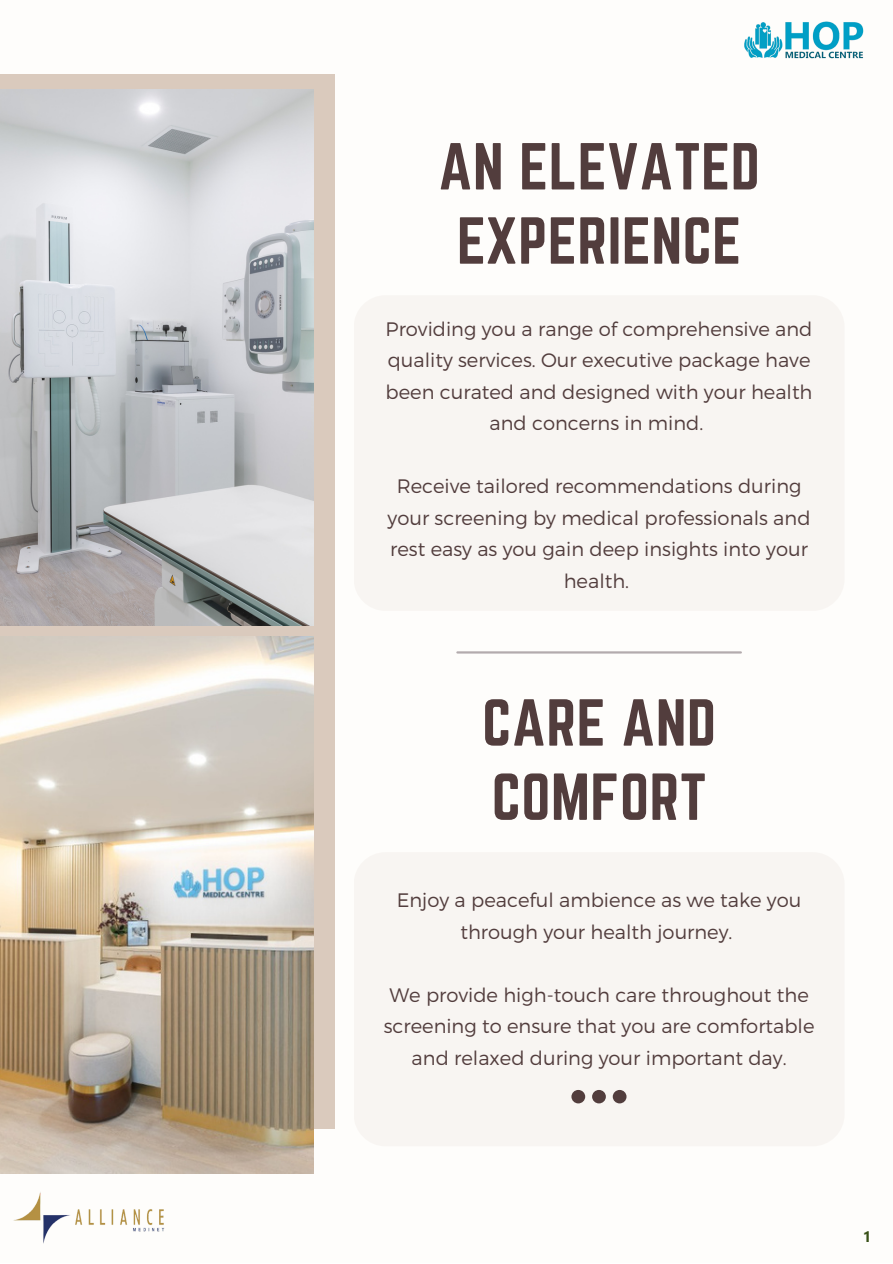
<style>
.page{position:relative;width:893px;height:1264px;background:#fff}
.page>*{position:absolute;margin:0;border:0;box-sizing:border-box;transform-origin:0 0}
.t1{font:58.05px/74.2px "Norwester";letter-spacing:.01em;color:#523d3d;text-align:center}
.t2{font:300 19.5px/31.5px "Montserrat";color:#523d3d;text-align:center}
.t3{font:700 15px "Ebrima";color:#395118}
</style>
<div class="page">
<div style="left:0;top:0;width:892px;height:1262px;background:#fefdfb"></div>
<div style="left:0;top:75px;width:334px;height:1054px;background:#dacabd"></div>
<img style="left:0;top:637px;width:314px;height:536px">
<img style="left:0;top:89px;width:314px;height:536px">
<div style="left:353px;top:295px;width:491px;height:316px;background:#f8f5f2;border-radius:32px"></div>
<div style="left:353px;top:852px;width:491px;height:294px;background:#f8f5f2;border-radius:32px"></div>
<hr style="left:457px;top:651px;width:283px;height:2px;background:#b3abad">
<svg style="left:571px;top:1090px;width:55px;height:13px"></svg>
<img style="left:744px;top:21px;width:120px;height:38px">
<img style="left:13px;top:1192px;width:152px;height:52px">
<p class="t1" style="left:438px;top:129px;width:323px">AN ELEVATED<br>EXPERIENCE</p>
<p class="t2" style="left:385px;top:312px;width:428px">Providing you a range of comprehensive and quality services. Our executive package have been curated and designed with your health and concerns in mind.</p>
<p class="t2" style="left:387px;top:469px;width:424px">Receive tailored recommendations during your screening by medical professionals and rest easy as you gain deep insights into your health.</p>
<p class="t1" style="left:482px;top:685px;width:235px;text-align:left">CARE AND<br>COMFORT</p>
<p class="t2" style="left:397px;top:883px;width:406px">Enjoy a peaceful ambience as we take you through your health journey.</p>
<p class="t2" style="left:383px;top:978px;width:432px">We provide high-touch care throughout the screening to ensure that you are comfortable and relaxed during your important day.</p>
<p class="t3" style="left:862px;top:1226px;width:10px">1</p>
</div>
